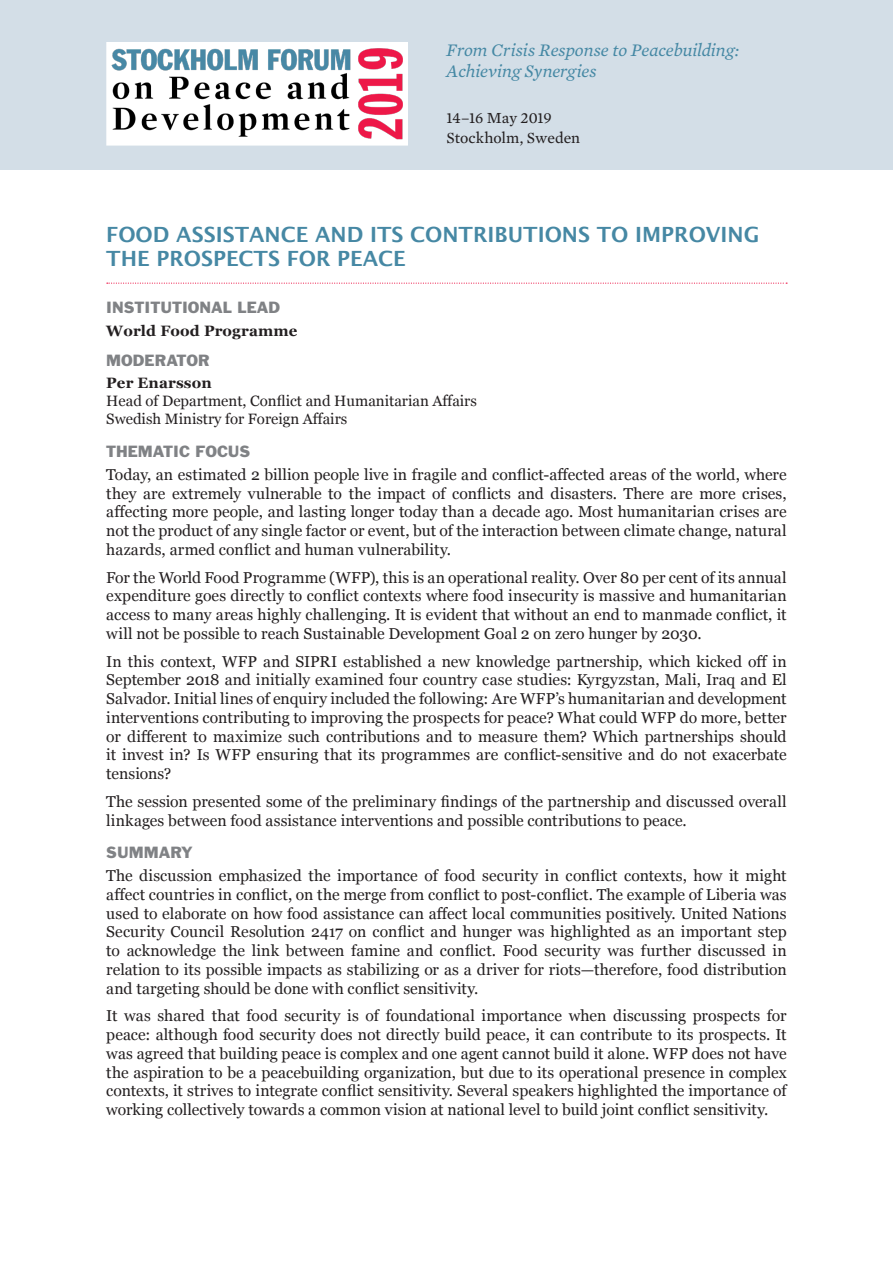
<style>
.page{position:relative;width:893px;height:1263px;background:#fff}
.page>*{position:absolute;margin:0;border:0;box-sizing:border-box;transform-origin:0 0}
.Session_Title{font:600 21px/24px "Lucida Sans";color:#4688a4}
.t1{font:italic 18px/21px "Mercury Text G2";letter-spacing:-.005em;color:#4588a4}
.Normal_more_than_one{font:15.75px/18.8px "Georgia";color:#231f20;text-align:justify}
.t2{font:15.75px/20.2px "Mercury Text G2";letter-spacing:-.005em;color:#231f20}
.Participants_Bullet{font:15px/18px "Georgia";color:#231f20}
.B_head{font:15px "Franklin Gothic";color:#808285}
.Participants_Bullet-2{font:700 15px "Georgia";letter-spacing:.01em;color:#231f20}
.s1{font-weight:700}
</style>
<div class="page">
<div style="left:0;top:0;width:893px;height:170px;background:#d3dee7"></div>
<img style="left:109px;top:45px;width:296px;height:98px">
<div style="left:106px;top:42px;width:302px;height:104px;border:2px solid #fff"></div>
<svg style="left:107px;top:283px;width:680px;height:1px"></svg>
<p class="t1" style="left:446px;top:39px;width:294px">From Crisis Response to Peacebuilding:<br>Achieving Synergies</p>
<p class="t2" style="left:446px;top:107px;width:135px">14–16 May 2019<br>Stockholm, Sweden</p>
<p class="Session_Title" style="left:106px;top:222px;width:655px">FOOD ASSISTANCE AND ITS CONTRIBUTIONS TO IMPROVING<br>THE PROSPECTS FOR PEACE</p>
<p class="B_head" style="left:106px;top:298px;width:175px">INSTITUTIONAL LEAD</p>
<p class="Participants_Bullet-2" style="left:106px;top:319px;width:193px">World Food Programme</p>
<p class="B_head" style="left:106px;top:351px;width:105px">MODERATOR</p>
<p class="Participants_Bullet" style="left:106px;top:374px;width:372px"><span class="s1">Per Enarsson<br></span>Head of Department, Conflict and Humanitarian Affairs</p>
<p class="Participants_Bullet" style="left:106px;top:410px;width:243px">Swedish Ministry for Foreign Affairs</p>
<p class="B_head" style="left:106px;top:441px;width:146px">THEMATIC FOCUS</p>
<p class="Normal_more_than_one" style="left:106px;top:464px;width:682px">Today, an estimated 2 billion people live in fragile and conflict-affected areas of the world, where they are extremely vulnerable to the impact of conflicts and disasters. There are more crises, affecting more people, and lasting longer today than a decade ago. Most humanitarian crises are not the product of any single factor or event, but of the interaction between climate change, natural hazards, armed conflict and human vulnerability.</p>
<p class="Normal_more_than_one" style="left:106px;top:567px;width:682px">For the World Food Programme (WFP), this is an operational reality. Over 80 per cent of its annual expenditure goes directly to conflict contexts where food insecurity is massive and humanitarian access to many areas highly challenging. It is evident that without an end to manmade conflict, it will not be possible to reach Sustainable Development Goal 2 on zero hunger by 2030.</p>
<p class="Normal_more_than_one" style="left:106px;top:651px;width:682px">In this context, WFP and SIPRI established a new knowledge partnership, which kicked off in September 2018 and initially examined four country case studies: Kyrgyzstan, Mali, Iraq and El Salvador. Initial lines of enquiry included the following: Are WFP’s humanitarian and development interventions contributing to improving the prospects for peace? What could WFP do more, better or different to maximize such contributions and to measure them? Which partnerships should it invest in? Is WFP ensuring that its programmes are conflict-sensitive and do not exacerbate tensions?</p>
<p class="Normal_more_than_one" style="left:106px;top:791px;width:682px">The session presented some of the preliminary findings of the partnership and discussed overall linkages between food assistance interventions and possible contributions to peace.</p>
<p class="B_head" style="left:106px;top:843px;width:88px">SUMMARY</p>
<p class="Normal_more_than_one" style="left:106px;top:866px;width:682px">The discussion emphasized the importance of food security in conflict contexts, how it might affect countries in conflict, on the merge from conflict to post-conflict. The example of Liberia was used to elaborate on how food assistance can affect local communities positively. United Nations Security Council Resolution 2417 on conflict and hunger was highlighted as an important step to acknowledge the link between famine and conflict. Food security was further discussed in relation to its possible impacts as stabilizing or as a driver for riots—therefore, food distribution and targeting should be done with conflict sensitivity.</p>
<p class="Normal_more_than_one" style="left:106px;top:1006px;width:682px">It was shared that food security is of foundational importance when discussing prospects for peace: although food security does not directly build peace, it can contribute to its prospects. It was agreed that building peace is complex and one agent cannot build it alone. WFP does not have the aspiration to be a peacebuilding organization, but due to its operational presence in complex contexts, it strives to integrate conflict sensitivity. Several speakers highlighted the importance of working collectively towards a common vision at national level to build joint conflict sensitivity.</p>
</div>
